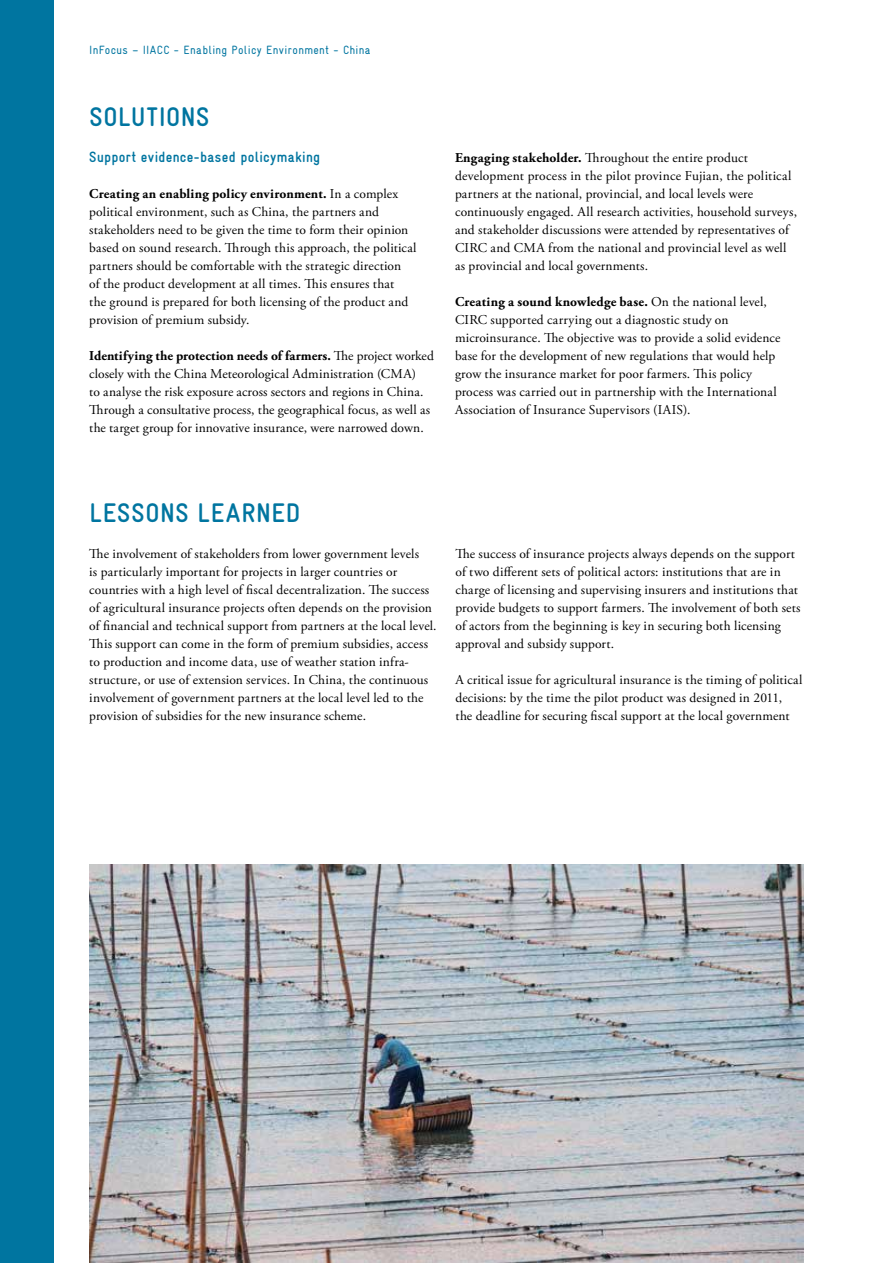
<style>
.page{position:relative;width:893px;height:1263px;background:#fff}
.page>*{position:absolute;margin:0;border:0;box-sizing:border-box;transform-origin:0 0}
.t1{font:700 condensed 27px "GIZ Gravur Pro";letter-spacing:.03em;color:#0075a0}
.t2{font:700 condensed 15px "GIZ Gravur Pro";letter-spacing:.02em;color:#0075a0}
.t3{font:13.5px/18px "Adobe Garamond Pro";letter-spacing:.01em;color:#000}
.t4{font:condensed 12px "GIZ Gravur Pro";letter-spacing:.03em;color:#0075a0}
.s1{font-weight:700}
</style>
<div class="page">
<div style="left:0;top:0;width:54px;height:1263px;background:#0075a0"></div>
<img style="left:89px;top:864px;width:715px;height:399px">
<p class="t4" style="left:89px;top:43px;width:283px">InFocus – IIACC - Enabling Policy Environment - China</p>
<h1 class="t1" style="left:89px;top:101px;width:122px">SOLUTIONS</h1>
<p class="t2" style="left:89px;top:148px;width:232px">Support evidence-based policymaking</p>
<p class="t3" style="left:89px;top:185px;width:329px"><span class="s1">Creating an enabling policy environment.</span> In a complex political environment, such as China, the partners and stakeholders need to be given the time to form their opinion based on sound research. Through this approach, the political partners should be comfortable with the strategic direction<br>of the product development at all times. This ensures that<br>the ground is prepared for both licensing of the product and provision of premium subsidy.</p>
<p class="t3" style="left:89px;top:347px;width:346px"><span class="s1">Identifying the protection needs of farmers.</span> The project worked closely with the China Meteorological Administration (CMA)<br>to analyse the risk exposure across sectors and regions in China.<br>Through a consultative process, the geographical focus, as well as the target group for innovative insurance, were narrowed down.</p>
<p class="t3" style="left:455px;top:149px;width:344px"><span class="s1">Engaging stakeholder.</span> Throughout the entire product development process in the pilot province Fujian, the political partners at the national, provincial, and local levels were continuously engaged. All research activities, household surveys, and stakeholder discussions were attended by representatives of CIRC and CMA from the national and provincial level as well as provincial and local governments.</p>
<p class="t3" style="left:455px;top:293px;width:327px"><span class="s1">Creating a sound knowledge base.</span> On the national level, CIRC supported carrying out a diagnostic study on microinsurance. The objective was to provide a solid evidence base for the development of new regulations that would help grow the insurance market for poor farmers. This policy process was carried out in partnership with the International Association of Insurance Supervisors (IAIS).</p>
<h1 class="t1" style="left:89px;top:497px;width:212px">LESSONS LEARNED</h1>
<p class="t3" style="left:89px;top:545px;width:349px">The involvement of stakeholders from lower government levels<br>is particularly important for projects in larger countries or countries with a high level of fiscal decentralization. The success of agricultural insurance projects often depends on the provision of financial and technical support from partners at the local level.<br>This support can come in the form of premium subsidies, access to production and income data, use of weather station infra&shy;structure, or use of extension services. In China, the continuous involvement of government partners at the local level led to the provision of subsidies for the new insurance scheme.</p>
<p class="t3" style="left:455px;top:545px;width:347px">The success of insurance projects always depends on the support of two different sets of political actors: institutions that are in charge of licensing and supervising insurers and institutions that provide budgets to support farmers. The involvement of both sets of actors from the beginning is key in securing both licensing approval and subsidy support.</p>
<p class="t3" style="left:455px;top:671px;width:348px">A critical issue for agricultural insurance is the timing of political decisions: by the time the pilot product was designed in 2011,<br>the deadline for securing fiscal support at the local government</p>
</div>
